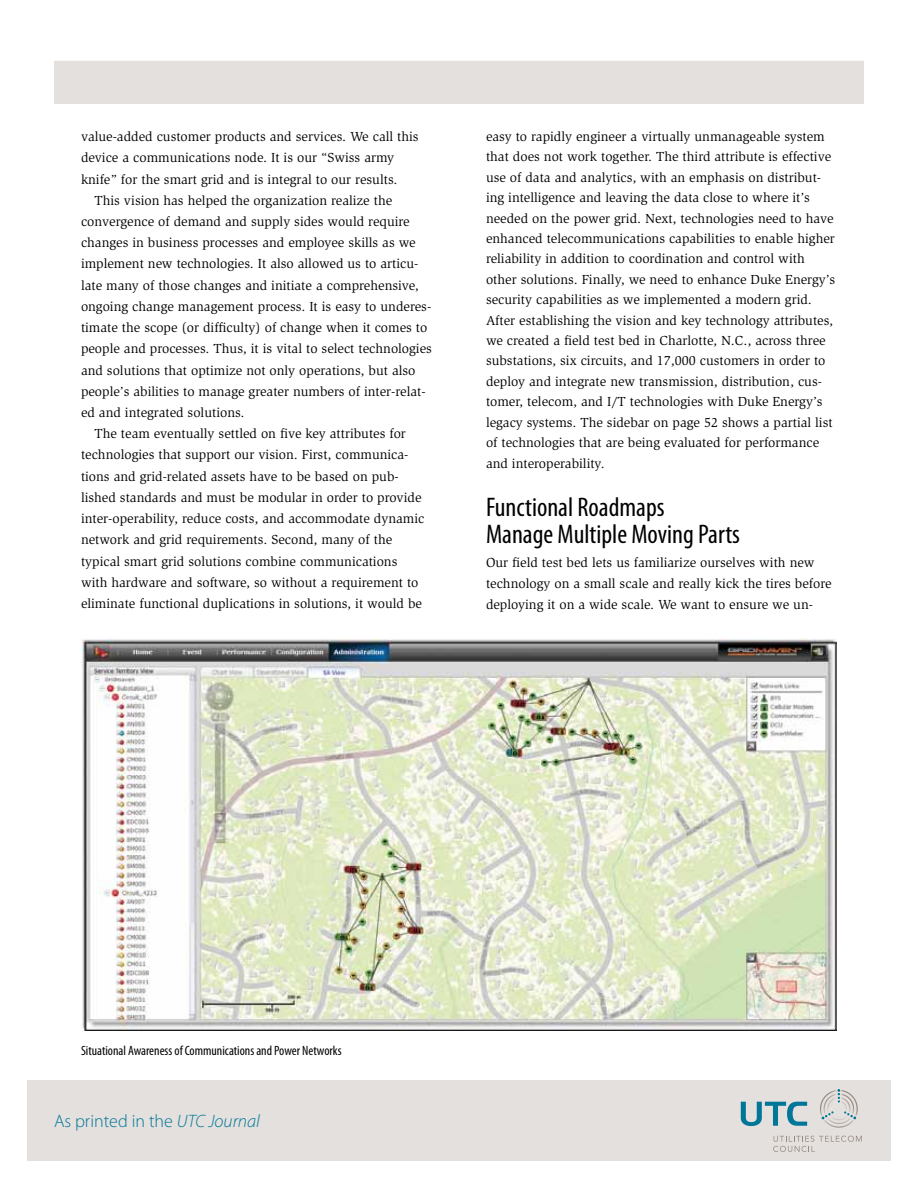
<style>
.page{position:relative;width:918px;height:1188px;background:#fff}
.page>*{position:absolute;margin:0;border:0;box-sizing:border-box;transform-origin:0 0}
.t1{font:condensed 27px/27px "Myriad Pro";color:#000}
.t2{font:300 18px "Myriad Pro";color:#007697}
.t3{font:13.5px/20.4px "Slimbach";color:#000}
.t4{font:condensed 13.5px "Myriad Pro";color:#000}
.s1{font-style:italic}
</style>
<div class="page">
<div style="left:54px;top:61px;width:810px;height:43px;background:#e4e0dd"></div>
<div style="left:27px;top:1080px;width:864px;height:81px;background:#e4e0dd"></div>
<svg style="left:741px;top:1102px;width:66px;height:24px"></svg>
<svg style="left:773px;top:1136px;width:89px;height:16px"></svg>
<svg style="left:820px;top:1089px;width:38px;height:39px"></svg>
<img style="left:81px;top:638px;width:756px;height:392px">
<p class="t3" style="left:81px;top:126px;width:339px">value-added customer products and services. We call this</p>
<p class="t3" style="left:81px;top:148px;width:315px">device a communications node. It is our “Swiss army</p>
<p class="t3" style="left:81px;top:169px;width:318px">knife” for the smart grid and is integral to our results.</p>
<p class="t3" style="left:94px;top:190px;width:299px">This vision has helped the organization realize the</p>
<p class="t3" style="left:81px;top:211px;width:330px">convergence of demand and supply sides would require</p>
<p class="t3" style="left:81px;top:233px;width:336px">changes in business processes and employee skills as we</p>
<p class="t3" style="left:81px;top:254px;width:339px">implement new technologies. It also allowed us to articu-</p>
<p class="t3" style="left:81px;top:275px;width:339px">late many of those changes and initiate a comprehensive,</p>
<p class="t3" style="left:81px;top:296px;width:352px">ongoing change management process. It is easy to underes-</p>
<p class="t3" style="left:81px;top:317px;width:348px">timate the scope (or difficulty) of change when it comes to</p>
<p class="t3" style="left:81px;top:339px;width:352px">people and processes. Thus, it is vital to select technologies</p>
<p class="t3" style="left:81px;top:360px;width:336px">and solutions that optimize not only operations, but also</p>
<p class="t3" style="left:81px;top:381px;width:346px">people’s abilities to manage greater numbers of inter-relat-</p>
<p class="t3" style="left:81px;top:402px;width:165px">ed and integrated solutions.</p>
<p class="t3" style="left:94px;top:424px;width:313px">The team eventually settled on five key attributes for</p>
<p class="t3" style="left:81px;top:445px;width:329px">technologies that support our vision. First, communica-</p>
<p class="t3" style="left:81px;top:466px;width:319px">tions and grid-related assets have to be based on pub-</p>
<p class="t3" style="left:81px;top:487px;width:342px">lished standards and must be modular in order to provide</p>
<p class="t3" style="left:81px;top:508px;width:345px">inter-operability, reduce costs, and accommodate dynamic</p>
<p class="t3" style="left:81px;top:530px;width:313px">network and grid requirements. Second, many of the</p>
<p class="t3" style="left:81px;top:551px;width:318px">typical smart grid solutions combine communications</p>
<p class="t3" style="left:81px;top:572px;width:339px">with hardware and software, so without a requirement to</p>
<p class="t3" style="left:81px;top:593px;width:342px">eliminate functional duplications in solutions, it would be</p>
<p class="t3" style="left:486px;top:126px;width:351px">easy to rapidly engineer a virtually unmanageable system that does not work together. The third attribute is effective use of data and analytics, with an emphasis on distribut&shy;ing intelligence and leaving the data close to where it’s needed on the power grid. Next, technologies need to have enhanced telecommunications capabilities to enable higher reliability in addition to coordination and control with other solutions. Finally, we need to enhance Duke Energy’s security capabilities as we implemented a modern grid.<br>After establishing the vision and key technology attributes, we created a field test bed in Charlotte, N.C., across three substations, six circuits, and 17,000 customers in order to deploy and integrate new transmission, distribution, cus&shy;tomer, telecom, and I/T technologies with Duke Energy’s legacy systems. The sidebar on page 52 shows a partial list of technologies that are being evaluated for performance and interoperability.</p>
<h1 class="t1" style="left:486px;top:493px;width:256px">Functional Roadmaps<br>Manage Multiple Moving Parts</h1>
<p class="t3" style="left:486px;top:552px;width:347px;line-height:21px">Our field test bed lets us familiarize ourselves with new technology on a small scale and really kick the tires before deploying it on a wide scale. We want to ensure we un-</p>
<p class="t4" style="left:81px;top:1042px;width:262px">Situational Awareness of Communications and Power Networks</p>
<h2 class="t2" style="left:54px;top:1110px;width:207px">As printed in the <span class="s1">UTC Journal</span></h2>
</div>
